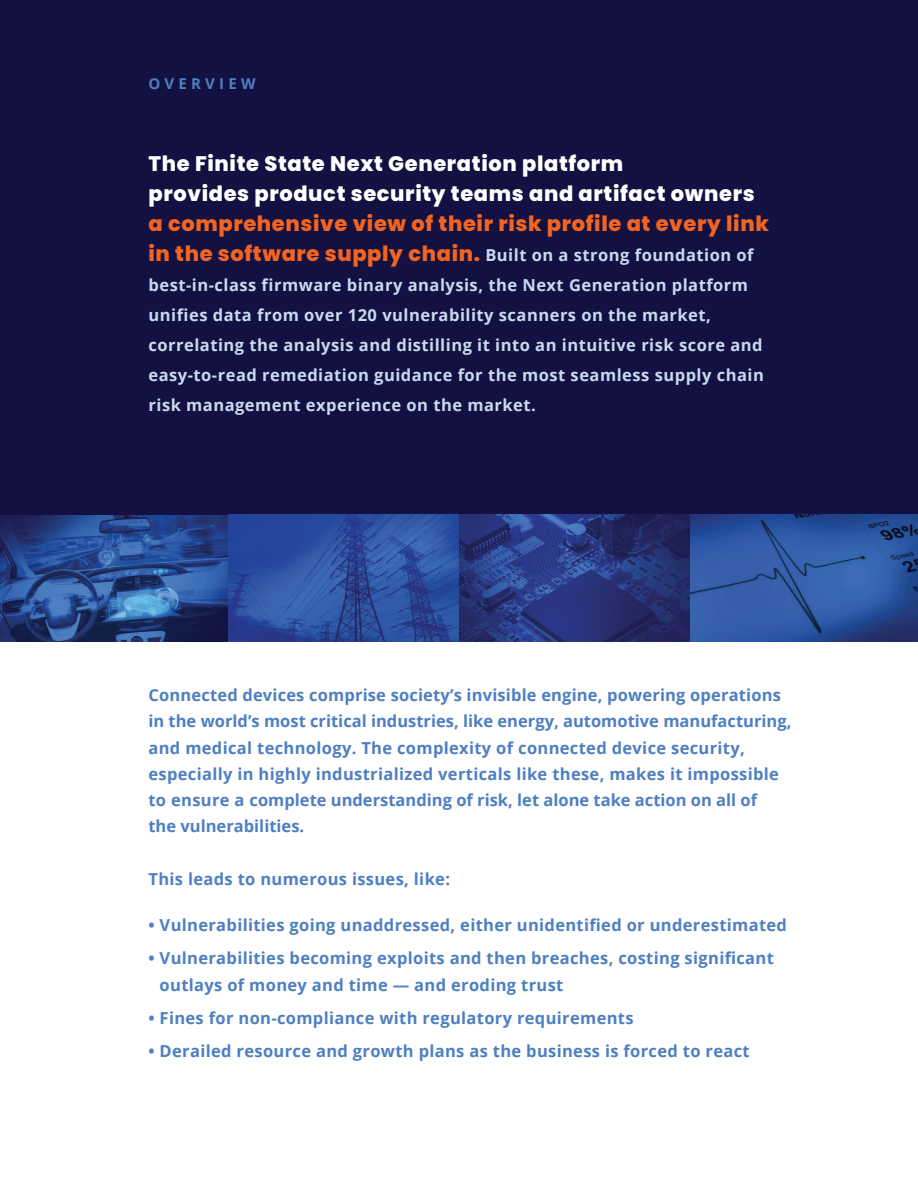
<style>
.page{position:relative;width:918px;height:1188px;background:#fff}
.page>*{position:absolute;margin:0;border:0;box-sizing:border-box;transform-origin:0 0}
.t1{font:800 21px/30px "Poppins";letter-spacing:.03em;color:#fff}
.t2{font:800 21px "Poppins";letter-spacing:.03em;color:#f26421}
.t3{font:700 16.5px/26.2px "Open Sans";letter-spacing:.02em;color:#4e7fc1}
.t4{font:700 16.5px/30px "Open Sans";letter-spacing:.03em;color:#c8daf0}
.t5{font:700 15px "Open Sans";letter-spacing:.28em;color:#4e7fc1}
.s1{font-family:"Poppins";font-weight:800;font-size:21px;color:#f26421}
</style>
<div class="page">
<img style="left:0;top:514px;width:228px;height:128px">
<div style="left:0;top:0;width:918px;height:514px;background:#131141"></div>
<img style="left:228px;top:514px;width:690px;height:128px">
<p class="t5" style="left:148px;top:73px;width:109px">OVERVIEW</p>
<p class="t1" style="left:148px;top:148px;width:608px">The Finite State Next Generation platform<br>provides product security teams and artifact owners</p>
<p class="t2" style="left:148px;top:211px;width:622px">a comprehensive view of their risk profile at every link</p>
<p class="t4" style="left:148px;top:239px;width:617px"><span class="s1">in the software supply chain.</span> Built on a strong foundation of best-in-class firmware binary analysis, the Next Generation platform unifies data from over 120 vulnerability scanners on the market, correlating the analysis and distilling it into an intuitive risk score and easy-to-read remediation guidance for the most seamless supply chain risk management experience on the market.</p>
<p class="t3" style="left:149px;top:682px;width:645px">Connected devices comprise society’s invisible engine, powering operations in the world’s most critical industries, like energy, automotive manufacturing, and medical technology. The complexity of connected device security, especially in highly industrialized verticals like these, makes it impossible to ensure a complete understanding of risk, let alone take action on all of<br>the vulnerabilities.</p>
<p class="t3" style="left:149px;top:865px;width:303px">This leads to numerous issues, like:</p>
<p class="t3" style="left:149px;top:912px;width:640px">• Vulnerabilities going unaddressed, either unidentified or underestimated</p>
<p class="t3" style="left:160px;top:945px;width:616px;text-indent:-11px">• Vulnerabilities becoming exploits and then breaches, costing significant outlays of money and time — and eroding trust</p>
<p class="t3" style="left:149px;top:1004px;width:487px">• Fines for non-compliance with regulatory requirements</p>
<p class="t3" style="left:149px;top:1037px;width:603px">• Derailed resource and growth plans as the business is forced to react</p>
</div>
